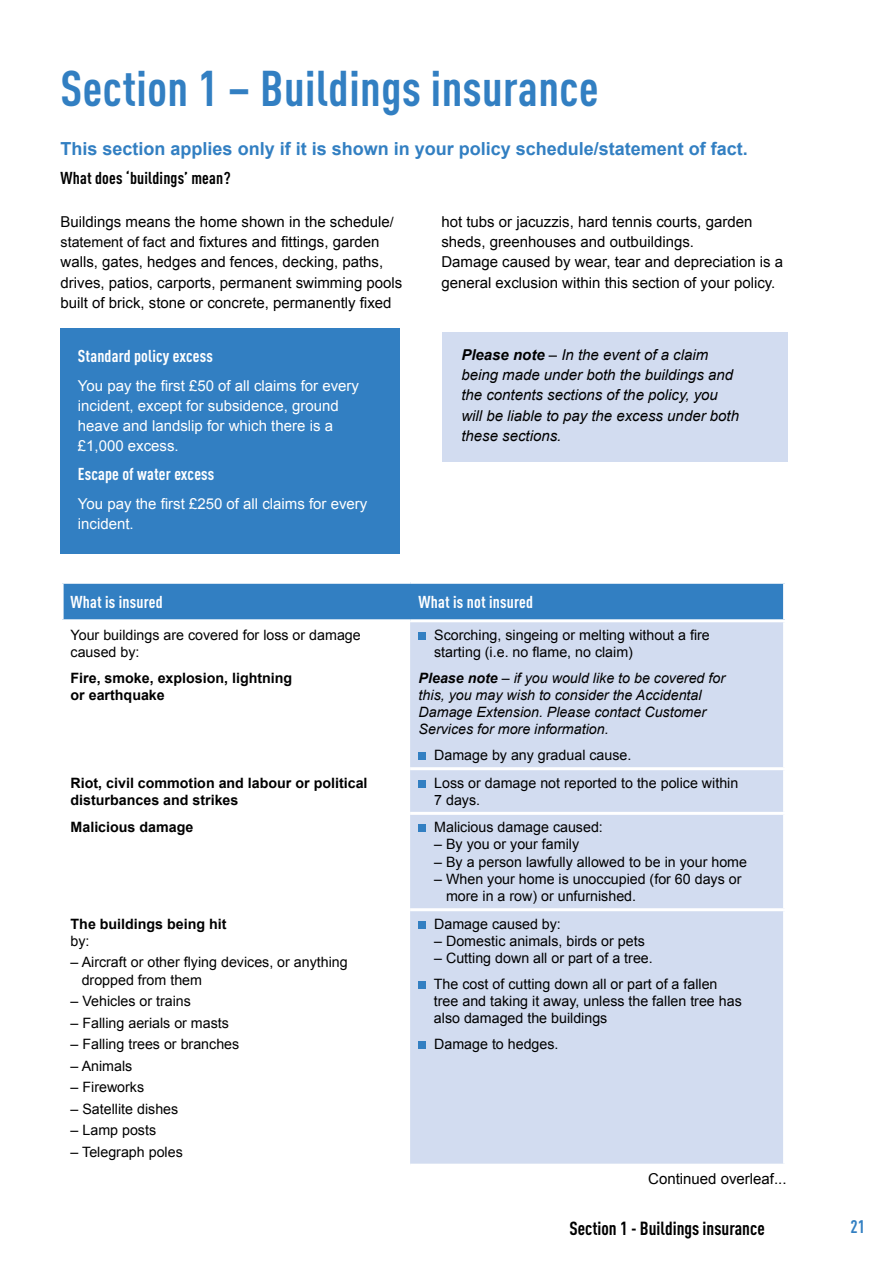
<style>
.page{position:relative;width:893px;height:1263px;background:#fff}
.page>*{position:absolute;margin:0;border:0;box-sizing:border-box;transform-origin:0 0}
.Sub_head_2{font:700 condensed 49.5px "DINOT";letter-spacing:.01em;color:#327fc2}
.t1{font:700 condensed 18.75px "DINOT";color:#000}
.Body{font:700 18px "Arial";color:#327fc2}
.t2{font:700 condensed 18px "DINOT";color:#327fc2}
.Sub_Head{font:700 condensed 17.1px "DINOT";letter-spacing:.01em;color:#fff}
.Sub_Head-2{font:700 condensed 17.1px "DINOT";letter-spacing:.01em;color:#000}
.Body-2{font:15px/20.2px "Arial";color:#000}
.Body-3{font:15px/20.2px "Arial";color:#fff}
.Body-4{font:italic 15px/20.2px "Arial";color:#000}
.Cell_Text{font:14.25px/17.2px "Arial";color:#000}
.Cell_Text-2{font:700 14.25px/17.2px "Arial";color:#000}
.Cell_Text-3{font:italic 14.25px/17.2px "Arial";color:#000}
.s1{font-size:14.25px}
.s2{font-weight:700}
.s3{font-weight:400}
</style>
<div class="page">
<div style="left:442px;top:332px;width:346px;height:129px;background:#d2dcf0"></div>
<div style="left:61px;top:328px;width:339px;height:225px;background:#327fc2"></div>
<div style="left:62px;top:582px;width:348px;height:39px;background:#327fc2"></div>
<div style="left:410px;top:582px;width:375px;height:39px;background:#327fc2"></div>
<div style="left:410px;top:622px;width:373px;height:542px;background:#d2dcf0"></div>
<hr style="left:61px;top:581px;width:349px;height:3px;background:#fff">
<hr style="left:410px;top:581px;width:376px;height:3px;background:#fff">
<hr style="left:61px;top:619px;width:349px;height:3px;background:#fff">
<hr style="left:410px;top:619px;width:376px;height:3px;background:#fff">
<hr style="left:410px;top:767px;width:376px;height:3px;background:#fff">
<hr style="left:410px;top:812px;width:376px;height:3px;background:#fff">
<hr style="left:410px;top:908px;width:376px;height:3px;background:#fff">
<hr style="left:61px;top:584px;width:3px;height:35px;background:#fff">
<hr style="left:783px;top:584px;width:3px;height:35px;background:#fff">
<div style="left:419px;top:632px;width:7px;height:8px;background:#327fc2"></div>
<div style="left:419px;top:752px;width:7px;height:8px;background:#327fc2"></div>
<div style="left:419px;top:780px;width:7px;height:7px;background:#327fc2"></div>
<div style="left:419px;top:824px;width:7px;height:8px;background:#327fc2"></div>
<div style="left:419px;top:921px;width:7px;height:8px;background:#327fc2"></div>
<div style="left:419px;top:981px;width:7px;height:8px;background:#327fc2"></div>
<div style="left:419px;top:1041px;width:7px;height:8px;background:#327fc2"></div>
<h2 class="Sub_head_2" style="left:61px;top:59px;width:539px">Section 1 – Buildings insurance</h2>
<p class="Body" style="left:61px;top:137px;width:689px">This section applies only if it is shown in your policy schedule/statement of fact.</p>
<h2 class="Sub_Head-2" style="left:61px;top:167px;width:172px">What does ‘buildings’ mean?</h2>
<p class="Body-2" style="left:61px;top:212px;width:343px">Buildings means the home shown in the schedule<span class="s1">/ statement of fact</span> and fixtures and fittings, garden walls, gates, hedges and fences, decking, paths, drives, patios, carports, permanent swimming pools built of brick, stone or concrete, permanently fixed</p>
<p class="Body-2" style="left:441px;top:212px;width:343px">hot tubs or jacuzzis, hard tennis courts, garden sheds, greenhouses and outbuildings.<br>Damage caused by wear, tear and depreciation is a general exclusion within this section of your policy.</p>
<h2 class="Sub_Head" style="left:78px;top:345px;width:137px">Standard policy excess</h2>
<p class="Body-3" style="left:78px;top:375px;width:283px">You pay the first £50 of all claims for every incident, except for subsidence, ground heave and landslip for which there is a £1,000 excess.</p>
<h2 class="Sub_Head" style="left:78px;top:464px;width:138px">Escape of water excess</h2>
<p class="Body-3" style="left:78px;top:494px;width:291px">You pay the first £250 of all claims for every incident.</p>
<p class="Body-4" style="left:461px;top:345px;width:279px"><span class="s2">Please note</span> – In the event of a claim being made under both the buildings and the contents sections of the policy, you will be liable to pay the excess under both these sections.</p>
<h2 class="Sub_Head" style="left:71px;top:592px;width:94px">What is insured</h2>
<h2 class="Sub_Head" style="left:419px;top:592px;width:116px">What is not insured</h2>
<p class="Cell_Text" style="left:71px;top:626px;width:292px">Your buildings are covered for loss or damage caused by:</p>
<p class="Cell_Text-2" style="left:71px;top:669px;width:223px">Fire, smoke, explosion, lightning or earthquake</p>
<p class="Cell_Text" style="left:434px;top:626px;width:277px">Scorching, singeing or melting without a fire starting (i.e. no flame, no claim)</p>
<p class="Cell_Text-3" style="left:419px;top:669px;width:308px"><span class="s2">Please note</span> – if you would like to be covered for this, you may wish to consider the Accidental Damage Extension. Please contact Customer Services for more information.</p>
<p class="Cell_Text" style="left:434px;top:747px;width:199px">Damage by any gradual cause.</p>
<p class="Cell_Text-2" style="left:71px;top:774px;width:298px">Riot, civil commotion and labour or political disturbances and strikes</p>
<p class="Cell_Text" style="left:434px;top:774px;width:306px">Loss or damage not reported to the police within<br>7 days.</p>
<p class="Cell_Text-2" style="left:71px;top:819px;width:124px">Malicious damage</p>
<p class="Cell_Text" style="left:434px;top:819px;width:170px">Malicious damage caused:</p>
<p class="Cell_Text" style="left:434px;top:836px;width:146px">– By you or your family</p>
<p class="Cell_Text" style="left:434px;top:853px;width:314px">– By a person lawfully allowed to be in your home</p>
<p class="Cell_Text" style="left:446px;top:870px;width:297px;text-indent:-12px">– When your home is unoccupied (for 60 days or more in a row) or unfurnished.</p>
<p class="Cell_Text-2" style="left:71px;top:915px;width:157px">The buildings being hit <span class="s3">by:</span></p>
<p class="Cell_Text" style="left:82px;top:954px;width:268px;text-indent:-11px">– Aircraft or other flying devices, or anything dropped from them</p>
<p class="Cell_Text" style="left:71px;top:993px;width:122px">– Vehicles or trains</p>
<p class="Cell_Text" style="left:71px;top:1014px;width:160px">– Falling aerials or masts</p>
<p class="Cell_Text" style="left:71px;top:1036px;width:170px">– Falling trees or branches</p>
<p class="Cell_Text" style="left:71px;top:1057px;width:63px">– Animals</p>
<p class="Cell_Text" style="left:71px;top:1079px;width:75px">– Fireworks</p>
<p class="Cell_Text" style="left:71px;top:1100px;width:109px">– Satellite dishes</p>
<p class="Cell_Text" style="left:71px;top:1122px;width:87px">– Lamp posts</p>
<p class="Cell_Text" style="left:71px;top:1143px;width:114px">– Telegraph poles</p>
<p class="Cell_Text" style="left:434px;top:915px;width:128px">Damage caused by:</p>
<p class="Cell_Text" style="left:434px;top:932px;width:212px">– Domestic animals, birds or pets</p>
<p class="Cell_Text" style="left:434px;top:950px;width:220px">– Cutting down all or part of a tree.</p>
<p class="Cell_Text" style="left:434px;top:975px;width:309px">The cost of cutting down all or part of a fallen tree and taking it away, unless the fallen tree has also damaged the buildings</p>
<p class="Cell_Text" style="left:434px;top:1036px;width:126px">Damage to hedges.</p>
<p class="Body-2" style="left:648px;top:1168px;width:140px">Continued overleaf...</p>
<p class="t1" style="left:570px;top:1217px;width:197px">Section 1 - Buildings insurance</p>
<p class="t2" style="left:850px;top:1215px;width:16px">21</p>
</div>
